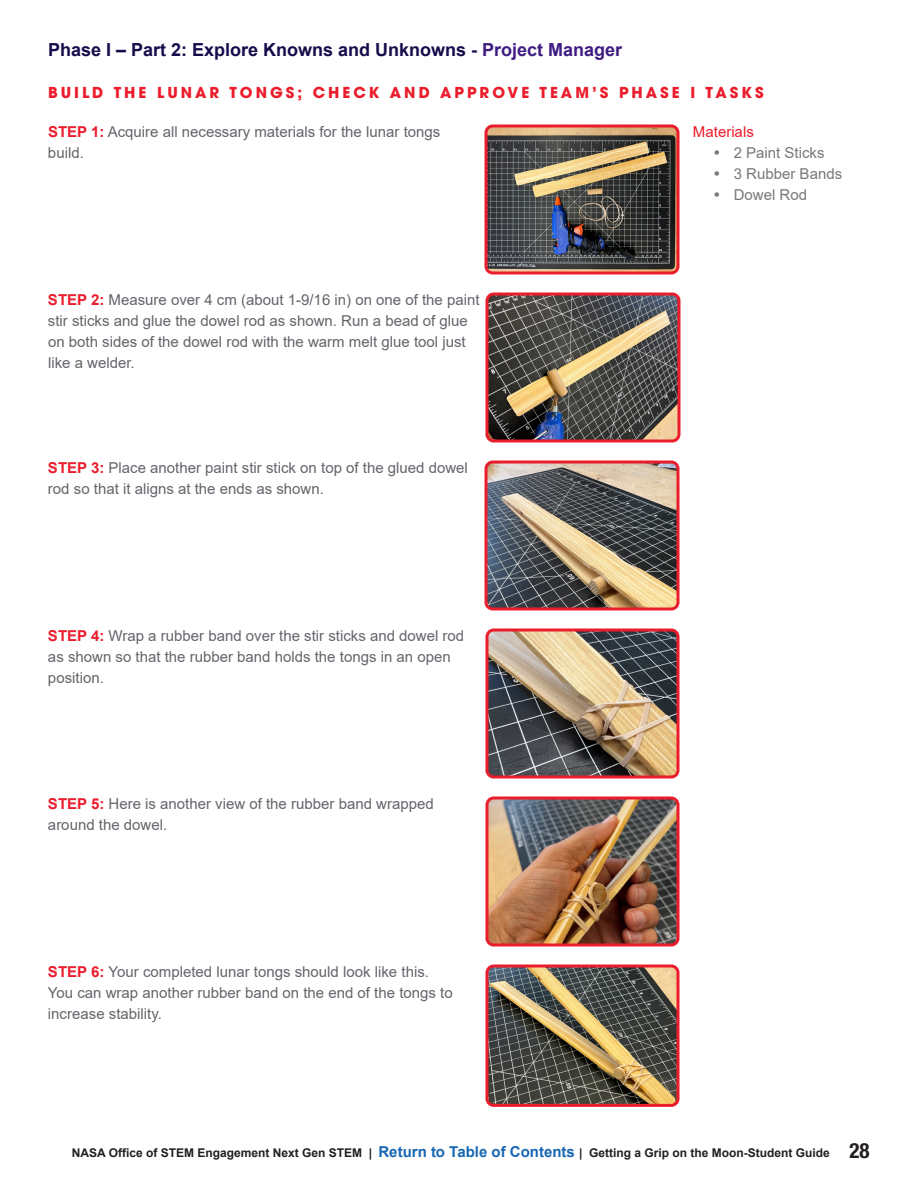
<style>
.page{position:relative;width:918px;height:1188px;background:#fff}
.page>*{position:absolute;margin:0;border:0;box-sizing:border-box;transform-origin:0 0}
.t1{font:700 18px "Arial";color:#160c4b}
.BODY{font:15px/21px "Arial";color:#62656a}
.t2{font:700 15px "ITC Avant Garde Pro";letter-spacing:.2em;color:#eb1c2b}
.t3{font:15px/21px "Arial";color:#787877}
.BODY-2{font:15px "Arial";color:#eb1c2b}
.t4{font:700 12px "Arial";color:#231f20}
.s1{color:#3f1c83}
.s2{font-weight:700;color:#eb1c2b}
.s3{font-style:inherit}
.s4{font-size:15px;color:#1767b3}
.s5{font-family:"Helvetica Neue LT Std";font-stretch:condensed;font-size:21px}
</style>
<div class="page">
<img style="left:488px;top:128px;width:188px;height:142px">
<div style="left:484px;top:124px;width:196px;height:150px;border:3px solid #eb1c2b;border-radius:7px"></div>
<img style="left:487px;top:294px;width:190px;height:145px">
<div style="left:486px;top:293px;width:195px;height:150px;border:3px solid #eb1c2b;border-radius:7px"></div>
<img style="left:488px;top:464px;width:188px;height:142px">
<div style="left:484px;top:460px;width:196px;height:150px;border:3px solid #eb1c2b;border-radius:7px"></div>
<img style="left:487px;top:632px;width:191px;height:145px">
<div style="left:486px;top:628px;width:193px;height:150px;border:3px solid #eb1c2b;border-radius:7px"></div>
<img style="left:487px;top:800px;width:191px;height:145px">
<div style="left:486px;top:796px;width:193px;height:150px;border:3px solid #eb1c2b;border-radius:7px"></div>
<img style="left:487px;top:968px;width:191px;height:137px">
<div style="left:486px;top:964px;width:193px;height:143px;border:3px solid #eb1c2b;border-radius:7px"></div>
<h2 class="t1" style="left:48px;top:37px;width:576px">Phase I – Part 2: Explore Knowns and Unknowns - <span class="s1">Project Manager</span></h2>
<h2 class="t2" style="left:48px;top:82px;width:717px">BUILD THE LUNAR TONGS; CHECK AND APPROVE TEAM’S PHASE I TASKS</h2>
<p class="BODY" style="left:48px;top:121px;width:394px"><span class="s2">STEP 1:</span> Acquire all necessary materials for the lunar tongs <span class="s3">build.</span></p>
<p class="BODY-2" style="left:693px;top:121px;width:62px">Materials</p>
<p class="t3" style="left:734px;top:142px;width:110px">2 Paint <span class="s3">S</span>ticks<br>3 Rubber <span class="s3">B</span>ands<br>Dowel Rod</p>
<p class="BODY" style="left:48px;top:289px;width:433px"><span class="s2">STEP 2:</span> Measure over 4 cm (about 1-9/16 in) on one of the paint stir sticks and glue the dowel rod as shown. Run a bead of glue on both sides of the dowel rod with the warm melt glue tool just like a welder.</p>
<p class="BODY" style="left:48px;top:457px;width:421px"><span class="s2">STEP 3:</span> Place another paint stir stick on top of the glued dowel rod so that it aligns at the ends as shown.</p>
<p class="BODY" style="left:48px;top:625px;width:418px"><span class="s2">STEP 4:</span> Wrap a rubber band over the stir sticks and dowel rod as shown so that the rubber band holds the tongs in an open <span class="s3">position.</span></p>
<p class="BODY" style="left:48px;top:793px;width:387px"><span class="s2">STEP 5:</span> Here is another view of the rubber band wrapped around the dowel.</p>
<p class="BODY" style="left:48px;top:961px;width:406px"><span class="s2">STEP 6:</span> Your completed lunar tongs should look like this.<br>You can wrap another rubber band on the end of the tongs to increase stability.</p>
<p class="t4" style="left:72px;top:1145px;width:799px">NASA Office of STEM Engagement Next Gen STEM | <span class="s4">Return to Table of Contents</span> | Getting a Grip on the Moon-Student Guide <span class="s5">28</span></p>
</div>
